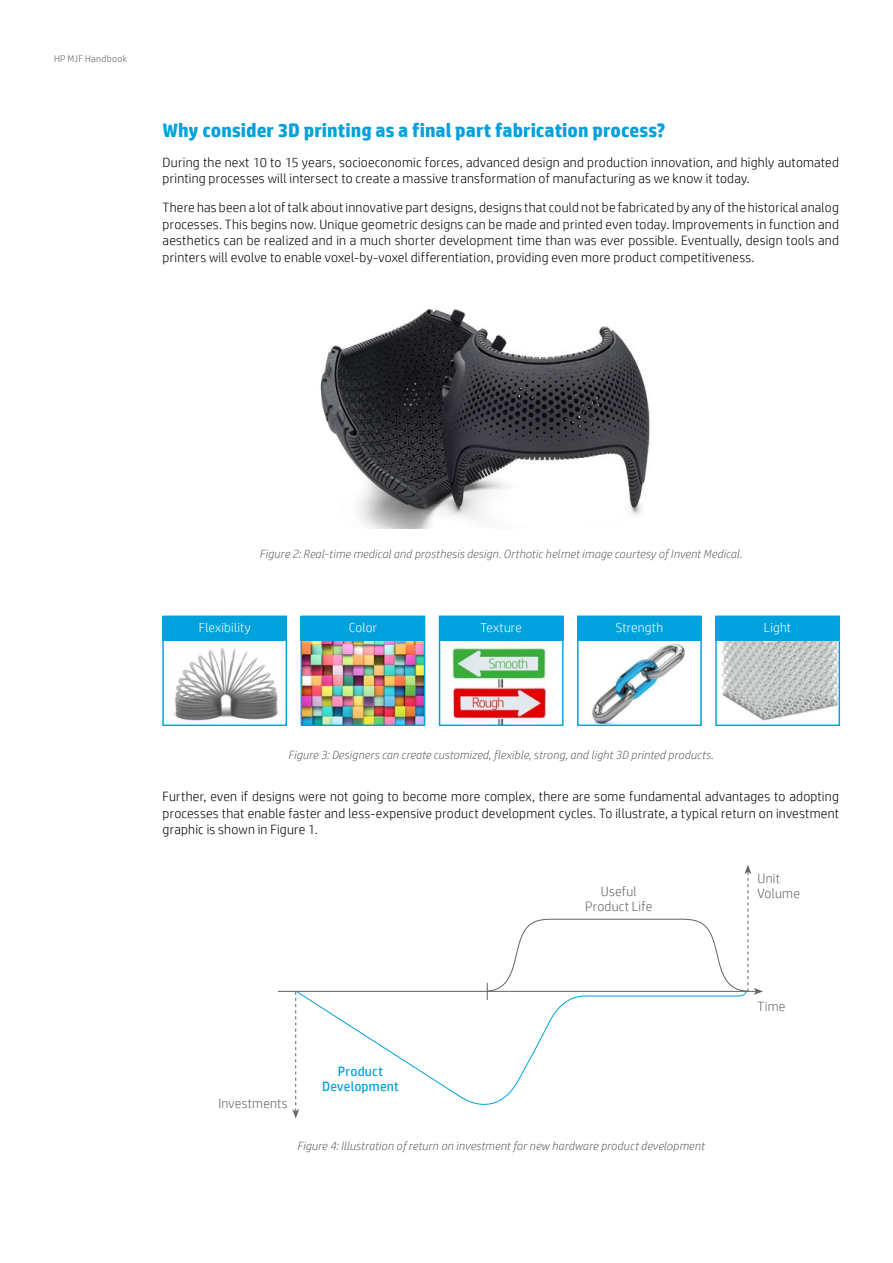
<style>
.page{position:relative;width:893px;height:1263px;background:#fff}
.page>*{position:absolute;margin:0;border:0;box-sizing:border-box;transform-origin:0 0}
.t1{font:700 19.5px "HP Simplified";color:#00a1dd}
.t2{font:300 13.5px/16.5px "HP Simplified";letter-spacing:.015em;color:#000;text-align:justify}
.t3{font:300 13.5px/15px "HP Simplified";letter-spacing:.015em;color:#5e6468;text-align:center}
.t4{font:13.5px/15px "HP Simplified";letter-spacing:.015em;color:#00a1dd;text-align:center}
.t5{font:300 13.05px "HP Simplified";letter-spacing:.015em;color:#fff}
.t6{font:italic 300 12px "HP Simplified";letter-spacing:.01em;color:#5e6468}
.t7{font:300 9.75px "HP Simplified";letter-spacing:.03em;color:#5e6468}
</style>
<div class="page">
<img style="left:320px;top:308px;width:330px;height:221px">
<svg style="left:292px;top:992px;width:4px;height:126px"></svg>
<svg style="left:296px;top:990px;width:274px;height:128px"></svg>
<hr style="left:278px;top:991px;width:478px;height:1px;background:#5e6468">
<svg style="left:487px;top:865px;width:276px;height:135px"></svg>
<img style="left:303px;top:640px;width:120px;height:84px">
<div style="left:301px;top:615px;width:124px;height:111px;border:1px solid #00a1dd"></div>
<img style="left:164px;top:640px;width:121px;height:81px">
<div style="left:162px;top:615px;width:125px;height:111px;border:1px solid #00a1dd"></div>
<div style="left:163px;top:615px;width:124px;height:25px;background:#00a1dd"></div>
<div style="left:301px;top:615px;width:124px;height:25px;background:#00a1dd"></div>
<img style="left:579px;top:640px;width:121px;height:84px">
<div style="left:577px;top:615px;width:125px;height:111px;border:1px solid #00a1dd"></div>
<img style="left:441px;top:640px;width:120px;height:84px">
<div style="left:439px;top:615px;width:124px;height:111px;border:1px solid #00a1dd"></div>
<img style="left:717px;top:640px;width:121px;height:81px">
<div style="left:715px;top:615px;width:125px;height:111px;border:1px solid #00a1dd"></div>
<div style="left:439px;top:615px;width:124px;height:25px;background:#00a1dd"></div>
<div style="left:715px;top:615px;width:125px;height:25px;background:#00a1dd"></div>
<div style="left:577px;top:615px;width:125px;height:25px;background:#00a1dd"></div>
<p class="t7" style="left:54px;top:52px;width:75px">HP MJF Handbook</p>
<h1 class="t1" style="left:163px;top:118px;width:504px">Why consider 3D printing as a final part fabrication process?</h1>
<p class="t2" style="left:163px;top:153px;width:678px">During the next 10 to 15 years, socioeconomic forces, advanced design and production innovation, and highly automated printing processes will intersect to create a massive transformation of manufacturing as we know it today.</p>
<p class="t2" style="left:163px;top:199px;width:678px">There has been a lot of talk about innovative part designs, designs that could not be fabricated by any of the historical analog processes. This begins now. Unique geometric designs can be made and printed even today. Improvements in function and aesthetics can be realized and in a much shorter development time than was ever possible. Eventually, design tools and printers will evolve to enable voxel-by-voxel differentiation, providing even more product competitiveness.</p>
<p class="t6" style="left:260px;top:546px;width:484px">Figure 2: Real-time medical and prosthesis design. Orthotic helmet image courtesy of Invent Medical.</p>
<p class="t5" style="left:199px;top:619px;width:53px">Flexibility</p>
<p class="t5" style="left:349px;top:619px;width:30px">Color</p>
<p class="t5" style="left:480px;top:619px;width:43px">Texture</p>
<p class="t5" style="left:616px;top:619px;width:49px">Strength</p>
<p class="t5" style="left:764px;top:619px;width:29px">Light</p>
<p class="t6" style="left:288px;top:747px;width:427px">Figure 3: Designers can create customized, flexible, strong, and light 3D printed products.</p>
<p class="t2" style="left:163px;top:788px;width:678px">Further, even if designs were not going to become more complex, there are some fundamental advantages to adopting processes that enable faster and less-expensive product development cycles. To illustrate, a typical return on investment graphic is shown in Figure 1.</p>
<p class="t3" style="left:585px;top:883px;width:69px">Useful<br>Product Life</p>
<p class="t3" style="left:218px;top:1096px;width:71px">Investments</p>
<p class="t4" style="left:322px;top:1063px;width:78px">Product<br>Development</p>
<p class="t6" style="left:297px;top:1138px;width:409px">Figure 4: Illustration of return on investment for new hardware product development</p>
<p class="t3" style="left:757px;top:871px;width:44px;text-align:left">Unit<br>Volume</p>
<p class="t3" style="left:757px;top:998px;width:29px">Time</p>
</div>
